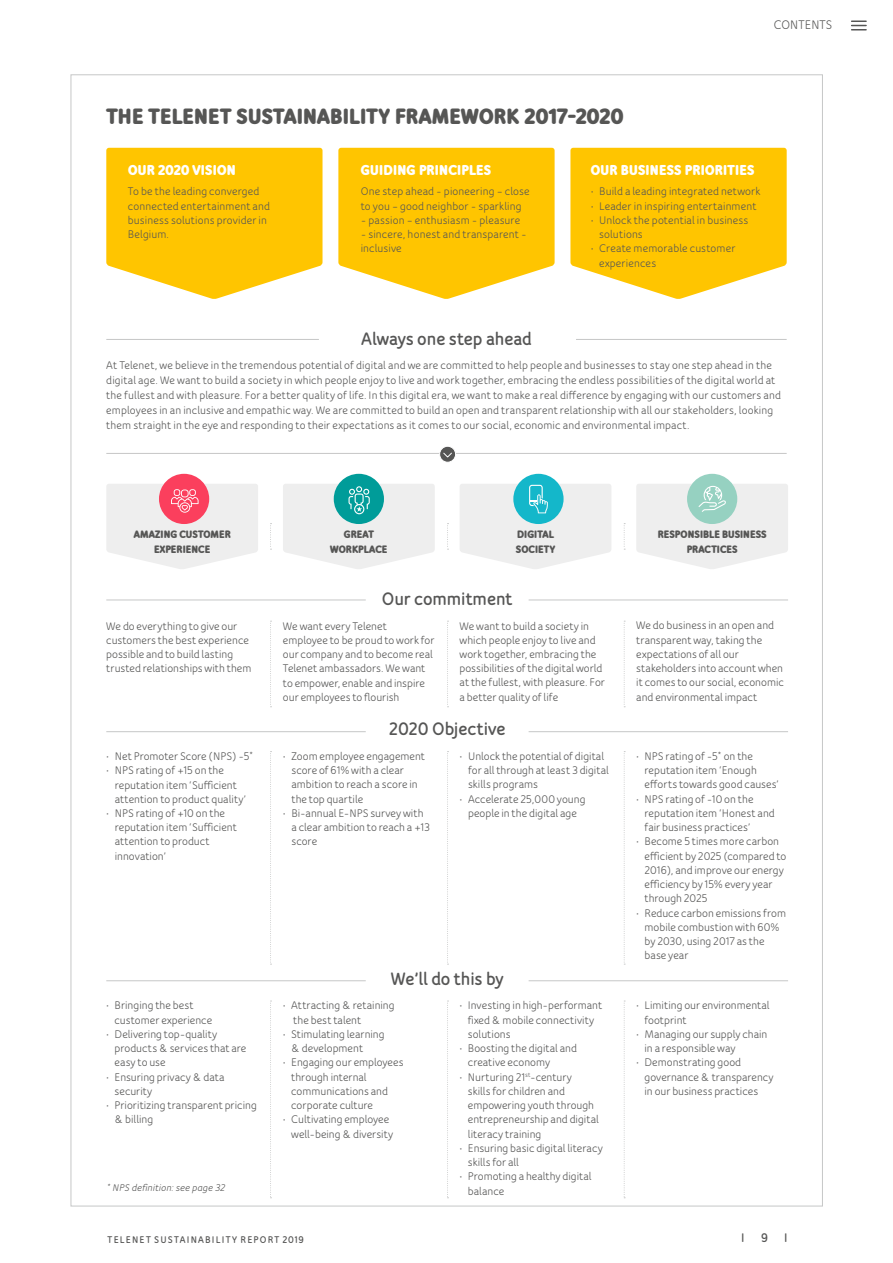
<style>
.page{position:relative;width:893px;height:1263px;background:#fff}
.page>*{position:absolute;margin:0;border:0;box-sizing:border-box;transform-origin:0 0}
.t1{font:900 24px "Bloom Speak Title";letter-spacing:.01em;color:#565655}
.t2{font:800 19.5px "Bloom Speak Body";letter-spacing:-.005em;color:#565655}
.t3{font:900 15.6px "Bloom Speak Title";letter-spacing:.015em;color:#fff}
.t4{font:500 13.5px "Bloom Speak Title";letter-spacing:.01em;color:#565655}
.t5{font:800 13.5px "Bloom Speak Title";color:#565655}
.t6{font:500 12px/14.2px "Bloom Speak Body";letter-spacing:.005em;color:#565655}
.t7{font:900 11.7px/14.5px "Bloom Speak Title";letter-spacing:.005em;color:#565655;text-align:center}
.t8{font:800 10.5px "Bloom Speak Title";letter-spacing:.115em;color:#565655}
.t9{font:italic 500 10.5px "Bloom Speak Body";letter-spacing:.015em;color:#565655}
</style>
<div class="page">
<svg style="left:106px;top:148px;width:216px;height:151px;background:#ffcb1e"></svg>
<svg style="left:570px;top:148px;width:217px;height:151px;background:#ffcb1d"></svg>
<svg style="left:338px;top:148px;width:217px;height:151px;background:#ffcb1d"></svg>
<hr style="left:106px;top:339px;width:213px;height:1px;background:#c6c7c7">
<hr style="left:576px;top:339px;width:211px;height:1px;background:#c6c7c7">
<hr style="left:106px;top:453px;width:681px;height:1px;background:#c6c7c7">
<svg style="left:440px;top:446px;width:16px;height:16px"></svg>
<div style="left:439px;top:446px;width:17px;height:16px;border:1px solid #fff;border-radius:50%"></div>
<svg style="left:443px;top:452px;width:10px;height:6px"></svg>
<hr style="left:529px;top:600px;width:259px;height:1px;background:#c6c7c7">
<hr style="left:106px;top:600px;width:260px;height:1px;background:#c6c7c7">
<svg style="left:270px;top:621px;width:2px;height:86px"></svg>
<svg style="left:447px;top:621px;width:1px;height:86px"></svg>
<svg style="left:624px;top:621px;width:1px;height:86px"></svg>
<hr style="left:529px;top:731px;width:259px;height:1px;background:#c6c7c7">
<hr style="left:106px;top:731px;width:260px;height:1px;background:#c6c7c7">
<svg style="left:270px;top:751px;width:2px;height:214px"></svg>
<svg style="left:447px;top:751px;width:1px;height:214px"></svg>
<svg style="left:624px;top:751px;width:1px;height:214px"></svg>
<hr style="left:529px;top:980px;width:259px;height:1px;background:#c6c7c7">
<hr style="left:106px;top:980px;width:260px;height:1px;background:#c6c7c7">
<svg style="left:270px;top:1001px;width:2px;height:197px"></svg>
<svg style="left:447px;top:1001px;width:1px;height:197px"></svg>
<svg style="left:624px;top:1001px;width:1px;height:197px"></svg>
<div style="left:159px;top:474px;width:50px;height:50px;background:#fb3f5d;border-radius:50%"></div>
<svg style="left:106px;top:484px;width:152px;height:85px"></svg>
<svg style="left:270px;top:523px;width:2px;height:27px"></svg>
<svg style="left:447px;top:523px;width:1px;height:27px"></svg>
<svg style="left:624px;top:523px;width:1px;height:27px"></svg>
<div style="left:513px;top:474px;width:51px;height:50px;background:#14b7ca;border-radius:50%"></div>
<svg style="left:460px;top:484px;width:151px;height:85px"></svg>
<div style="left:334px;top:474px;width:50px;height:50px;background:#009c99;border-radius:50%"></div>
<svg style="left:283px;top:484px;width:152px;height:85px"></svg>
<div style="left:687px;top:474px;width:50px;height:50px;background:#96d1c1;border-radius:50%"></div>
<svg style="left:636px;top:484px;width:152px;height:85px"></svg>
<svg style="left:852px;top:21px;width:14px;height:10px"></svg>
<p class="t4" style="left:774px;top:17px;width:60px">CONTENTS</p>
<h1 class="t1" style="left:106px;top:102px;width:518px">THE TELENET SUSTAINABILITY FRAMEWORK 2017-2020</h1>
<h3 class="t3" style="left:128px;top:161px;width:109px">OUR 2020 VISION</h3>
<p class="t6" style="left:128px;top:184px;width:144px">To be the leading converged connected entertainment and business solutions provider in<br>Belgium.</p>
<h3 class="t3" style="left:361px;top:161px;width:132px">GUIDING PRINCIPLES</h3>
<p class="t6" style="left:361px;top:184px;width:170px">One step ahead - pioneering – close to you – good neighbor - sparkling</p>
<p class="t6" style="left:361px;top:213px;width:161px">- passion – enthusiasm - pleasure</p>
<p class="t6" style="left:361px;top:227px;width:167px">- sincere, honest and transparent - inclusive</p>
<h3 class="t3" style="left:591px;top:161px;width:165px">OUR BUSINESS PRIORITIES</h3>
<p class="t6" style="left:591px;top:184px;width:171px">• Build a leading integrated network</p>
<p class="t6" style="left:591px;top:198px;width:167px">• Leader in inspiring entertainment</p>
<p class="t6" style="left:599px;top:213px;width:151px;text-indent:-9px">• Unlock the potential in business solutions</p>
<p class="t6" style="left:599px;top:241px;width:138px;line-height:15px;text-indent:-9px">• Create memorable customer experiences</p>
<h2 class="t2" style="left:361px;top:328px;width:172px">Always one step ahead</h2>
<p class="t6" style="left:106px;top:358px;width:676px;line-height:15px">At Telenet, we believe in the tremendous potential of digital and we are committed to help people and businesses to stay one step ahead in the digital age. We want to build a society in which people enjoy to live and work together, embracing the endless possibilities of the digital world at the fullest and with pleasure. For a better quality of life. In this digital era, we want to make a real difference by engaging with our customers and employees in an inclusive and empathic way. We are committed to build an open and transparent relationship with all our stakeholders, looking them straight in the eye and responding to their expectations as it comes to our social, economic and environmental impact.</p>
<p class="t7" style="left:134px;top:527px;width:98px">AMAZING CUSTOMER<br>EXPERIENCE</p>
<p class="t7" style="left:330px;top:527px;width:59px">GREAT<br>WORKPLACE</p>
<p class="t7" style="left:516px;top:527px;width:41px;text-align:left">DIGITAL<br>SOCIETY</p>
<p class="t7" style="left:658px;top:527px;width:110px">RESPONSIBLE BUSINESS<br>PRACTICES</p>
<h2 class="t2" style="left:382px;top:587px;width:132px">Our commitment</h2>
<p class="t6" style="left:106px;top:618px;width:147px">We do everything to give our customers the best experience possible and to build lasting trusted relationships with them</p>
<p class="t6" style="left:283px;top:618px;width:153px">We want every Telenet employee to be proud to work for our company and to become real<br>Telenet ambassadors. We want to empower, enable and inspire our employees to flourish</p>
<p class="t6" style="left:460px;top:618px;width:147px">We want to build a society in which people enjoy to live and work together, embracing the possibilities of the digital world at the fullest, with pleasure. For a better quality of life</p>
<p class="t6" style="left:636px;top:618px;width:149px">We do business in an open and transparent way, taking the expectations of all our stakeholders into account when it comes to our social, economic and environmental impact</p>
<p class="t6" style="left:106px;top:749px;width:149px">• Net Promoter Score (NPS) -5*</p>
<p class="t6" style="left:115px;top:763px;width:133px;text-indent:-9px">• NPS rating of +15 on the reputation item ‘Sufficient attention to product quality’</p>
<p class="t6" style="left:115px;top:806px;width:124px;text-indent:-9px">• NPS rating of +10 on the reputation item ‘Sufficient attention to product innovation’</p>
<h2 class="t2" style="left:389px;top:718px;width:118px">2020 Objective</h2>
<p class="t6" style="left:291px;top:749px;width:135px;text-indent:-9px">• Zoom employee engagement score of 61% with a clear ambition to reach a score in the top quartile</p>
<p class="t6" style="left:291px;top:806px;width:140px;text-indent:-9px">• Bi-annual E-NPS survey with a clear ambition to reach a +13 score</p>
<p class="t6" style="left:468px;top:749px;width:142px;text-indent:-9px">• Unlock the potential of digital for all through at least 3 digital skills programs</p>
<p class="t6" style="left:460px;top:792px;width:127px;text-align:center">• Accelerate 25,000 young people in the digital age</p>
<p class="t6" style="left:115px;top:998px;width:99px;text-indent:-8px">• Bringing the best customer experience</p>
<p class="t6" style="left:115px;top:1027px;width:133px;text-indent:-8px">• Delivering top-quality products &amp; services that are easy to use</p>
<p class="t6" style="left:115px;top:1070px;width:111px;text-indent:-8px">• Ensuring privacy &amp; data security</p>
<p class="t6" style="left:115px;top:1098px;width:144px;text-indent:-8px">• Prioritizing transparent pricing &amp; billing</p>
<p class="t9" style="left:106px;top:1181px;width:120px">* NPS definition: see page 32</p>
<h2 class="t2" style="left:391px;top:967px;width:114px">We’ll do this by</h2>
<p class="t6" style="left:293px;top:998px;width:103px;text-indent:-10px">• Attracting &amp; retaining the best talent</p>
<p class="t6" style="left:291px;top:1027px;width:95px;text-indent:-8px">• Stimulating learning &amp; development</p>
<p class="t6" style="left:291px;top:1055px;width:114px;text-indent:-8px">• Engaging our employees through internal communications and corporate culture</p>
<p class="t6" style="left:291px;top:1112px;width:103px;text-indent:-8px">• Cultivating employee well-being &amp; diversity</p>
<p class="t6" style="left:468px;top:998px;width:136px;text-indent:-8px">• Investing in high-performant fixed &amp; mobile connectivity solutions</p>
<p class="t6" style="left:468px;top:1041px;width:111px;text-indent:-8px">• Boosting the digital and creative economy</p>
<p class="t6" style="left:468px;top:1069px;width:132px;text-indent:-8px">• Nurturing 21<sup>st</sup>-century<br>skills for children and empowering youth through entrepreneurship and digital literacy training</p>
<p class="t6" style="left:468px;top:1141px;width:136px;text-indent:-8px">• Ensuring basic digital literacy skills for all</p>
<p class="t6" style="left:468px;top:1169px;width:125px;text-indent:-8px">• Promoting a healthy digital balance</p>
<p class="t8" style="left:108px;top:1233px;width:198px">TELENET SUSTAINABILITY REPORT 2019</p>
<p class="t6" style="left:644px;top:749px;width:136px;text-indent:-8px">• NPS rating of -5* on the reputation item ‘Enough efforts towards good causes’</p>
<p class="t6" style="left:644px;top:792px;width:132px;text-indent:-8px">• NPS rating of -10 on the reputation item ‘Honest and fair business practices’</p>
<p class="t6" style="left:644px;top:834px;width:143px;text-indent:-8px">• Become 5 times more carbon efficient by 2025 (compared to<br>2016), and improve our energy efficiency by 15% every year through 2025</p>
<p class="t6" style="left:644px;top:905px;width:143px;text-indent:-8px">• Reduce carbon emissions from mobile combustion with 60% by 2030, using 2017 as the base year</p>
<p class="t6" style="left:644px;top:998px;width:127px;text-indent:-8px">• Limiting our environmental footprint</p>
<p class="t6" style="left:644px;top:1027px;width:124px;text-indent:-8px">• Managing our supply chain in a responsible way</p>
<p class="t6" style="left:644px;top:1055px;width:131px;text-indent:-8px">• Demonstrating good governance &amp; transparency in our business practices</p>
<p class="t5" style="left:741px;top:1230px;width:48px">I 9 I</p>
</div>
